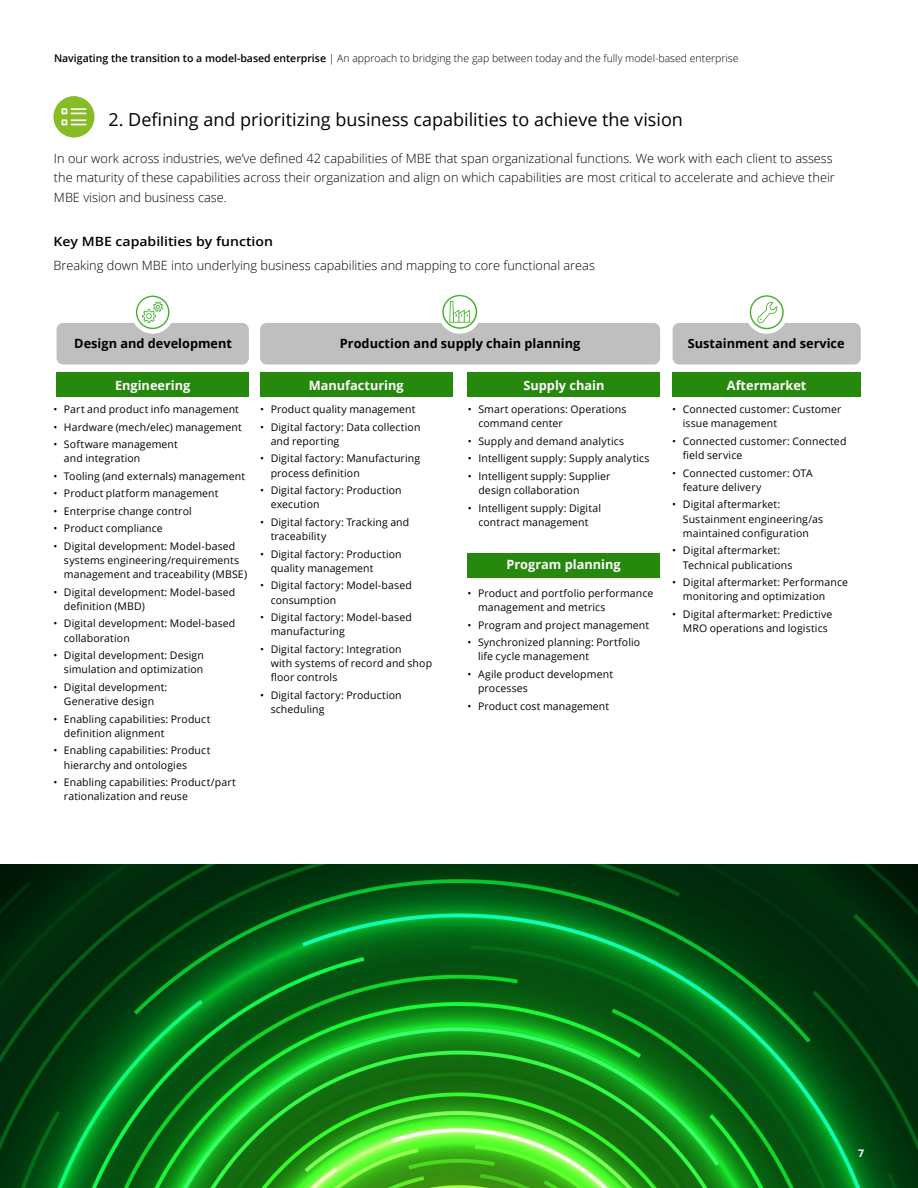
<style>
.page{position:relative;width:918px;height:1188px;background:#fff}
.page>*{position:absolute;margin:0;border:0;box-sizing:border-box;transform-origin:0 0}
.t1{font:18px "Open Sans";color:#000}
.t2{font:300 12.75px/19.5px "Open Sans";color:#000}
.t3{font:700 12.75px "Open Sans";color:#000}
.t4{font:700 12.75px "Open Sans";color:#fff}
.t5{font:600 12.75px "Open Sans";color:#000;scale:1.1 1}
.t6{font:10.5px/14.2px "Open Sans";letter-spacing:.01em;color:#000}
.t7{font:300 10.5px "Open Sans";color:#000}
.t8{font:700 10.5px "Open Sans";color:#fff}
.s1{font-weight:600}
</style>
<div class="page">
<img style="left:0;top:864px;width:918px;height:324px">
<div style="left:57px;top:323px;width:192px;height:42px;background:#c0bfbf;border-radius:7px"></div>
<div style="left:673px;top:323px;width:188px;height:42px;background:#c0bfbf;border-radius:7px"></div>
<div style="left:260px;top:323px;width:400px;height:42px;background:#c0bfbf;border-radius:7px"></div>
<div style="left:131px;top:291px;width:43px;height:43px;background:#fff;border-radius:50%"></div>
<div style="left:438px;top:291px;width:43px;height:43px;background:#fff;border-radius:50%"></div>
<div style="left:745px;top:291px;width:43px;height:43px;background:#fff;border-radius:50%"></div>
<svg style="left:136px;top:296px;width:33px;height:33px"></svg>
<svg style="left:442px;top:295px;width:35px;height:34px"></svg>
<svg style="left:750px;top:295px;width:34px;height:34px"></svg>
<div style="left:57px;top:372px;width:192px;height:25px;background:#26890d"></div>
<div style="left:260px;top:372px;width:192px;height:25px;background:#26890d"></div>
<div style="left:468px;top:372px;width:192px;height:25px;background:#26890d"></div>
<div style="left:467px;top:553px;width:193px;height:25px;background:#26890d"></div>
<div style="left:673px;top:372px;width:188px;height:25px;background:#26890d"></div>
<svg style="left:54px;top:96px;width:40px;height:41px"></svg>
<p class="t7" style="left:54px;top:51px;width:686px"><span class="s1">Navigating the transition to a model-based enterprise</span> | An approach to bridging the gap between today and the fully model-based enterprise</p>
<h1 class="t1" style="left:109px;top:107px;width:576px">2. Defining and prioritizing business capabilities to achieve the vision</h1>
<p class="t2" style="left:54px;top:148px;width:782px">In our work across industries, we’ve defined 42 capabilities of MBE that span organizational functions. We work with each client to assess the maturity of these capabilities across their organization and align on which capabilities are most critical to accelerate and achieve their<br>MBE vision and business case.</p>
<p class="t5" style="left:54px;top:232px;width:201px">Key MBE capabilities by function</p>
<p class="t2" style="left:54px;top:255px;width:543px">Breaking down MBE into underlying business capabilities and mapping to core functional areas</p>
<p class="t3" style="left:74px;top:335px;width:159px">Design and development</p>
<p class="t3" style="left:340px;top:335px;width:242px">Production and supply chain planning</p>
<p class="t3" style="left:688px;top:334px;width:158px">Sustainment and service</p>
<p class="t4" style="left:115px;top:376px;width:77px">Engineering</p>
<p class="t4" style="left:309px;top:376px;width:96px">Manufacturing</p>
<p class="t4" style="left:524px;top:376px;width:82px">Supply chain</p>
<p class="t4" style="left:727px;top:376px;width:81px">Aftermarket</p>
<p class="t6" style="left:53px;top:402px;width:187px">• Part and product info management</p>
<p class="t6" style="left:53px;top:419px;width:190px">• Hardware (mech/elec) management</p>
<p class="t6" style="left:64px;top:437px;width:115px;text-indent:-11px">• Software management and integration</p>
<p class="t6" style="left:53px;top:469px;width:193px">• Tooling (and externals) management</p>
<p class="t6" style="left:53px;top:486px;width:167px">• Product platform management</p>
<p class="t6" style="left:53px;top:504px;width:140px">• Enterprise change control</p>
<p class="t6" style="left:53px;top:521px;width:111px">• Product compliance</p>
<p class="t6" style="left:64px;top:539px;width:185px;text-indent:-11px">• Digital development: Model-based systems engineering/requirements management and traceability (MBSE)</p>
<p class="t6" style="left:64px;top:585px;width:173px;text-indent:-11px">• Digital development: Model-based definition (MBD)</p>
<p class="t6" style="left:64px;top:616px;width:173px;text-indent:-11px">• Digital development: Model-based collaboration</p>
<p class="t6" style="left:53px;top:648px;width:152px;text-align:right">• Digital development: Design simulation and optimization</p>
<p class="t6" style="left:53px;top:680px;width:116px;text-align:center">• Digital development:<br>Generative design</p>
<p class="t6" style="left:64px;top:711px;width:148px;text-indent:-11px">• Enabling capabilities: Product definition alignment</p>
<p class="t6" style="left:64px;top:743px;width:148px;text-indent:-11px">• Enabling capabilities: Product hierarchy and ontologies</p>
<p class="t6" style="left:64px;top:775px;width:173px;text-indent:-11px">• Enabling capabilities: Product/part rationalization and reuse</p>
<p class="t6" style="left:260px;top:402px;width:157px">• Product quality management</p>
<p class="t6" style="left:271px;top:419px;width:151px;text-indent:-11px">• Digital factory: Data collection and reporting</p>
<p class="t6" style="left:271px;top:451px;width:151px;text-indent:-11px">• Digital factory: Manufacturing process definition</p>
<p class="t6" style="left:271px;top:483px;width:132px;text-indent:-11px">• Digital factory: Production execution</p>
<p class="t6" style="left:271px;top:515px;width:140px;text-indent:-11px">• Digital factory: Tracking and traceability</p>
<p class="t6" style="left:271px;top:546px;width:132px;text-indent:-11px">• Digital factory: Production quality management</p>
<p class="t6" style="left:271px;top:578px;width:143px;text-indent:-11px">• Digital factory: Model-based consumption</p>
<p class="t6" style="left:271px;top:610px;width:143px;text-indent:-11px">• Digital factory: Model-based manufacturing</p>
<p class="t6" style="left:271px;top:642px;width:163px;text-indent:-11px">• Digital factory: Integration<br>with systems of record and shop floor controls</p>
<p class="t6" style="left:271px;top:688px;width:132px;text-indent:-11px">• Digital factory: Production scheduling</p>
<p class="t6" style="left:478px;top:402px;width:150px;text-indent:-11px">• Smart operations: Operations command center</p>
<p class="t6" style="left:468px;top:434px;width:158px">• Supply and demand analytics</p>
<p class="t6" style="left:468px;top:451px;width:183px">• Intelligent supply: Supply analytics</p>
<p class="t6" style="left:478px;top:469px;width:134px;text-indent:-11px">• Intelligent supply: Supplier design collaboration</p>
<p class="t6" style="left:468px;top:500px;width:135px;text-align:center">• Intelligent supply: Digital contract management</p>
<p class="t4" style="left:507px;top:555px;width:116px">Program planning</p>
<p class="t6" style="left:478px;top:586px;width:177px;text-indent:-11px">• Product and portfolio performance management and metrics</p>
<p class="t6" style="left:467px;top:617px;width:183px">• Program and project management</p>
<p class="t6" style="left:478px;top:635px;width:164px;text-indent:-11px">• Synchronized planning: Portfolio life cycle management</p>
<p class="t6" style="left:478px;top:667px;width:137px;text-indent:-11px">• Agile product development processes</p>
<p class="t6" style="left:467px;top:698px;width:143px">• Product cost management</p>
<p class="t6" style="left:683px;top:402px;width:160px;text-indent:-11px">• Connected customer: Customer issue management</p>
<p class="t6" style="left:683px;top:434px;width:165px;text-indent:-11px">• Connected customer: Connected field service</p>
<p class="t6" style="left:683px;top:465px;width:131px;text-indent:-11px">• Connected customer: OTA feature delivery</p>
<p class="t6" style="left:683px;top:497px;width:142px;text-indent:-11px">• Digital aftermarket:<br>Sustainment engineering/as maintained configuration</p>
<p class="t6" style="left:683px;top:543px;width:111px;text-indent:-11px">• Digital aftermarket:<br>Technical publications</p>
<p class="t6" style="left:683px;top:575px;width:167px;text-indent:-11px">• Digital aftermarket: Performance monitoring and optimization</p>
<p class="t6" style="left:672px;top:607px;width:162px;text-align:center">• Digital aftermarket: Predictive<br>MRO operations and logistics</p>
<p class="t8" style="left:858px;top:1146px;width:7px">7</p>
</div>
